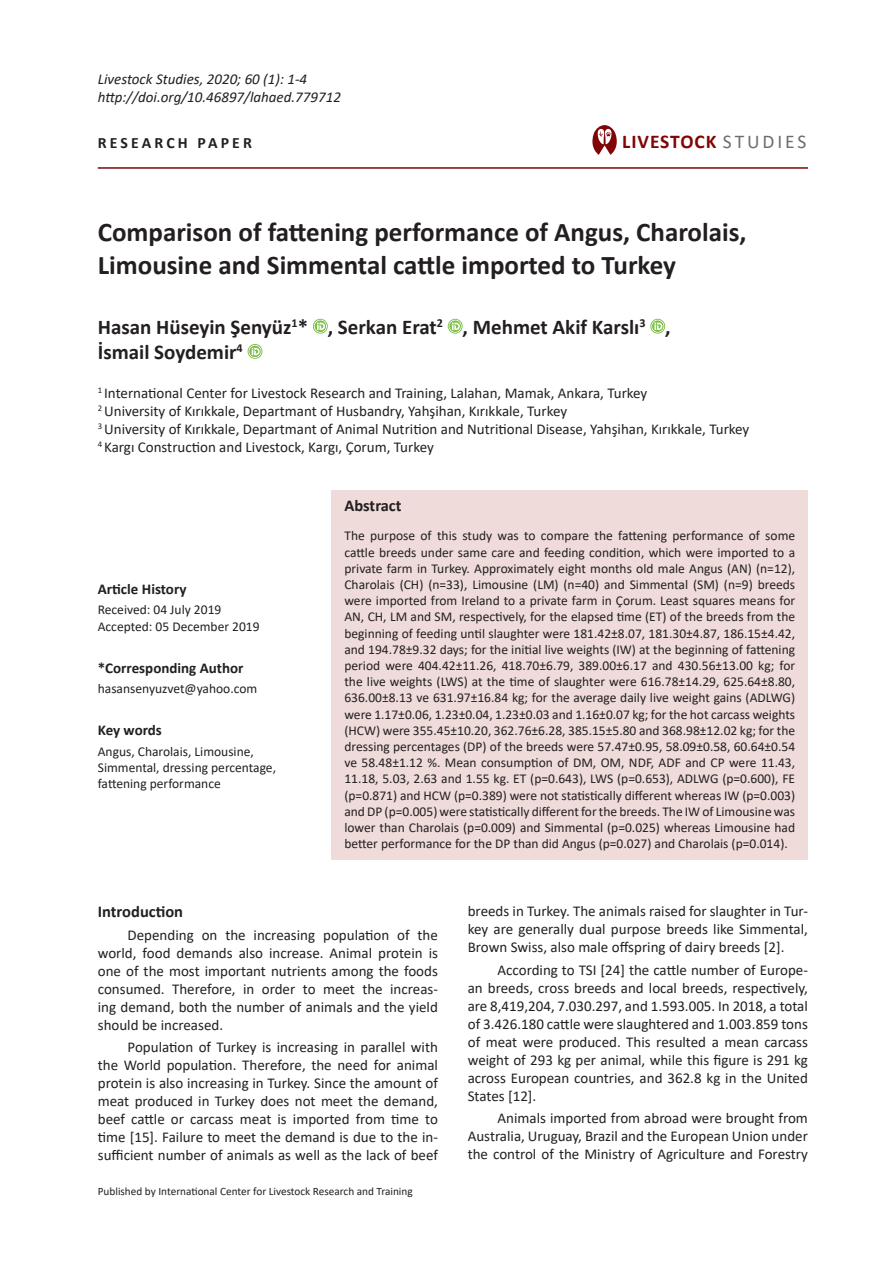
<style>
.page{position:relative;width:893px;height:1263px;background:#fff}
.page>*{position:absolute;margin:0;border:0;box-sizing:border-box;transform-origin:0 0}
._02-Konu_B{font:700 27px/32.4px "Calibri";color:#231f20}
._03-Yazar{font:700 21px/25.2px "Calibri";color:#231f20}
._09-MetinSifir{font:700 19.5px "Calibri";letter-spacing:.05em;color:#810406}
._07-Alt_Konu{font:700 16.5px "Calibri";color:#231f20}
._06-Ozet_B{font:700 16.5px "Calibri";color:#231f20}
._01-E_DerArs{font:700 15.75px "Calibri";letter-spacing:.2em;color:#231f20}
._10-MetinGir{font:15px/18px "Calibri";color:#231f20;text-align:justify}
._04-Univ-2_satir{font:15px "Calibri";color:#231f20}
._04-Univ-1_satir{font:15px "Calibri";color:#231f20}
._01-E_DerArs-2{font:italic 15px "Calibri";color:#231f20}
._04-Univ-3_son{font:15px "Calibri";color:#231f20}
._05-Kunye_Baslik{font:700 15px "Calibri";color:#231f20}
._06-Ozet{font:13.5px/16.2px "Calibri";color:#231f20;text-align:justify}
._05-Gel_Tarih{font:13.5px/16.2px "Calibri";color:#231f20}
.t1{font:11.25px "Calibri";color:#231f20}
.s1{font-weight:400;color:#6c6d70}
</style>
<div class="page">
<hr style="left:98px;top:167px;width:710px;height:2px;background:#810406">
<svg style="left:313px;top:319px;width:15px;height:15px"></svg>
<svg style="left:448px;top:319px;width:15px;height:15px"></svg>
<svg style="left:650px;top:319px;width:15px;height:15px"></svg>
<svg style="left:248px;top:344px;width:14px;height:15px"></svg>
<div style="left:332px;top:490px;width:476px;height:33px;background:#eedbda"></div>
<div style="left:332px;top:522px;width:476px;height:338px;background:#eedbda"></div>
<svg style="left:592px;top:125px;width:25px;height:30px"></svg>
<p class="_01-E_DerArs-2" style="left:98px;top:68px;width:211px">Livestock Studies, 2020; 60 (1): 1-4</p>
<p class="_01-E_DerArs-2" style="left:98px;top:86px;width:245px">http://doi.org/10.46897/lahaed.779712</p>
<p class="_01-E_DerArs" style="left:98px;top:132px;width:156px">RESEARCH PAPER</p>
<p class="_09-MetinSifir" style="left:622px;top:128px;width:186px">LIVESTOCK <span class="s1">STUDIES</span></p>
<p class="_02-Konu_B" style="left:98px;top:216px;width:650px">Comparison of fattening performance of Angus, Charolais,<br>Limousine and Simmental cattle imported to Turkey</p>
<p class="_03-Yazar" style="left:98px;top:314px;width:574px">Hasan Hüseyin Şenyüz<sup>1</sup>* , Serkan Erat<sup>2</sup> , Mehmet Akif Karslı<sup>3</sup> ,<br>İsmail Soydemir<sup>4</sup></p>
<p class="_04-Univ-1_satir" style="left:98px;top:382px;width:551px"><sup>1</sup> International Center for Livestock Research and Training, Lalahan, Mamak, Ankara, Turkey</p>
<p class="_04-Univ-2_satir" style="left:98px;top:400px;width:471px"><sup>2</sup> University of Kırıkkale, Departmant of Husbandry, Yahşihan, Kırıkkale, Turkey</p>
<p class="_04-Univ-2_satir" style="left:98px;top:418px;width:653px"><sup>3</sup> University of Kırıkkale, Departmant of Animal Nutrition and Nutritional Disease, Yahşihan, Kırıkkale, Turkey</p>
<p class="_04-Univ-3_son" style="left:98px;top:436px;width:338px"><sup>4</sup> Kargı Construction and Livestock, Kargı, Çorum, Turkey</p>
<p class="_05-Kunye_Baslik" style="left:98px;top:578px;width:90px">Article History</p>
<p class="_05-Gel_Tarih" style="left:98px;top:601px;width:125px">Received: 04 July 2019</p>
<p class="_05-Gel_Tarih" style="left:98px;top:618px;width:163px">Accepted: 05 December 2019</p>
<p class="_05-Kunye_Baslik" style="left:98px;top:657px;width:147px">*Corresponding Author</p>
<p class="_05-Gel_Tarih" style="left:98px;top:680px;width:161px">hasansenyuzvet@yahoo.com</p>
<p class="_05-Kunye_Baslik" style="left:98px;top:720px;width:66px">Key words</p>
<p class="_05-Gel_Tarih" style="left:98px;top:743px;width:180px">Angus, Charolais, Limousine,<br>Simmental, dressing percentage, fattening performance</p>
<p class="_06-Ozet_B" style="left:344px;top:493px;width:59px">Abstract</p>
<p class="_06-Ozet" style="left:344px;top:527px;width:452px">The purpose of this study was to compare the fattening performance of some cattle breeds under same care and feeding condition, which were imported to a private farm in Turkey. Approximately eight months old male Angus (AN) (n=12), Charolais (CH) (n=33), Limousine (LM) (n=40) and Simmental (SM) (n=9) breeds were imported from Ireland to a private farm in Çorum. Least squares means for AN, CH, LM and SM, respectively, for the elapsed time (ET) of the breeds from the beginning of feeding until slaughter were 181.42±8.07, 181.30±4.87, 186.15±4.42, and 194.78±9.32 days; for the initial live weights (IW) at the beginning of fattening period were 404.42±11.26, 418.70±6.79, 389.00±6.17 and 430.56±13.00 kg; for the live weights (LWS) at the time of slaughter were 616.78±14.29, 625.64±8.80, 636.00±8.13 ve 631.97±16.84 kg; for the average daily live weight gains (ADLWG) were 1.17±0.06, 1.23±0.04, 1.23±0.03 and 1.16±0.07 kg; for the hot carcass weights (HCW) were 355.45±10.20, 362.76±6.28, 385.15±5.80 and 368.98±12.02 kg; for the dressing percentages (DP) of the breeds were 57.47±0.95, 58.09±0.58, 60.64±0.54 ve 58.48±1.12 %. Mean consumption of DM, OM, NDF, ADF and CP were 11.43, 11.18, 5.03, 2.63 and 1.55 kg. ET (p=0.643), LWS (p=0.653), ADLWG (p=0.600), FE (p=0.871) and HCW (p=0.389) were not statistically different whereas IW (p=0.003) and DP (p=0.005) were statistically different for the breeds. The IW of Limousine was lower than Charolais (p=0.009) and Simmental (p=0.025) whereas Limousine had better performance for the DP than did Angus (p=0.027) and Charolais (p=0.014).</p>
<p class="_07-Alt_Konu" style="left:98px;top:900px;width:87px">Introduction</p>
<p class="_10-MetinGir" style="left:98px;top:925px;width:342px;text-indent:30px">Depending on the increasing population of the world, food demands also increase. Animal protein is one of the most important nutrients among the foods consumed. Therefore, in order to meet the increas&shy;ing demand, both the number of animals and the yield should be increased.</p>
<p class="_10-MetinGir" style="left:98px;top:1038px;width:342px;text-indent:30px">Population of Turkey is increasing in parallel with the World population. Therefore, the need for animal protein is also increasing in Turkey. Since the amount of meat produced in Turkey does not meet the demand, beef cattle or carcass meat is imported from time to time [15]. Failure to meet the demand is due to the in&shy;sufficient number of animals as well as the lack of beef</p>
<p class="t1" style="left:98px;top:1183px;width:316px">Published by International Center for Livestock Research and Training</p>
<p class="_10-MetinGir" style="left:468px;top:902px;width:342px">breeds in Turkey. The animals raised for slaughter in Tur&shy;key are generally dual purpose breeds like Simmental, Brown Swiss, also male offspring of dairy breeds [2].</p>
<p class="_10-MetinGir" style="left:468px;top:960px;width:342px;text-indent:30px">According to TSI [24] the cattle number of Europe&shy;an breeds, cross breeds and local breeds, respectively, are 8,419,204, 7.030.297, and 1.593.005. In 2018, a total of 3.426.180 cattle were slaughtered and 1.003.859 tons of meat were produced. This resulted a mean carcass weight of 293 kg per animal, while this figure is 291 kg across European countries, and 362.8 kg in the United States [12].</p>
<p class="_10-MetinGir" style="left:468px;top:1109px;width:342px;text-indent:30px">Animals imported from abroad were brought from Australia, Uruguay, Brazil and the European Union under the control of the Ministry of Agriculture and Forestry</p>
</div>
